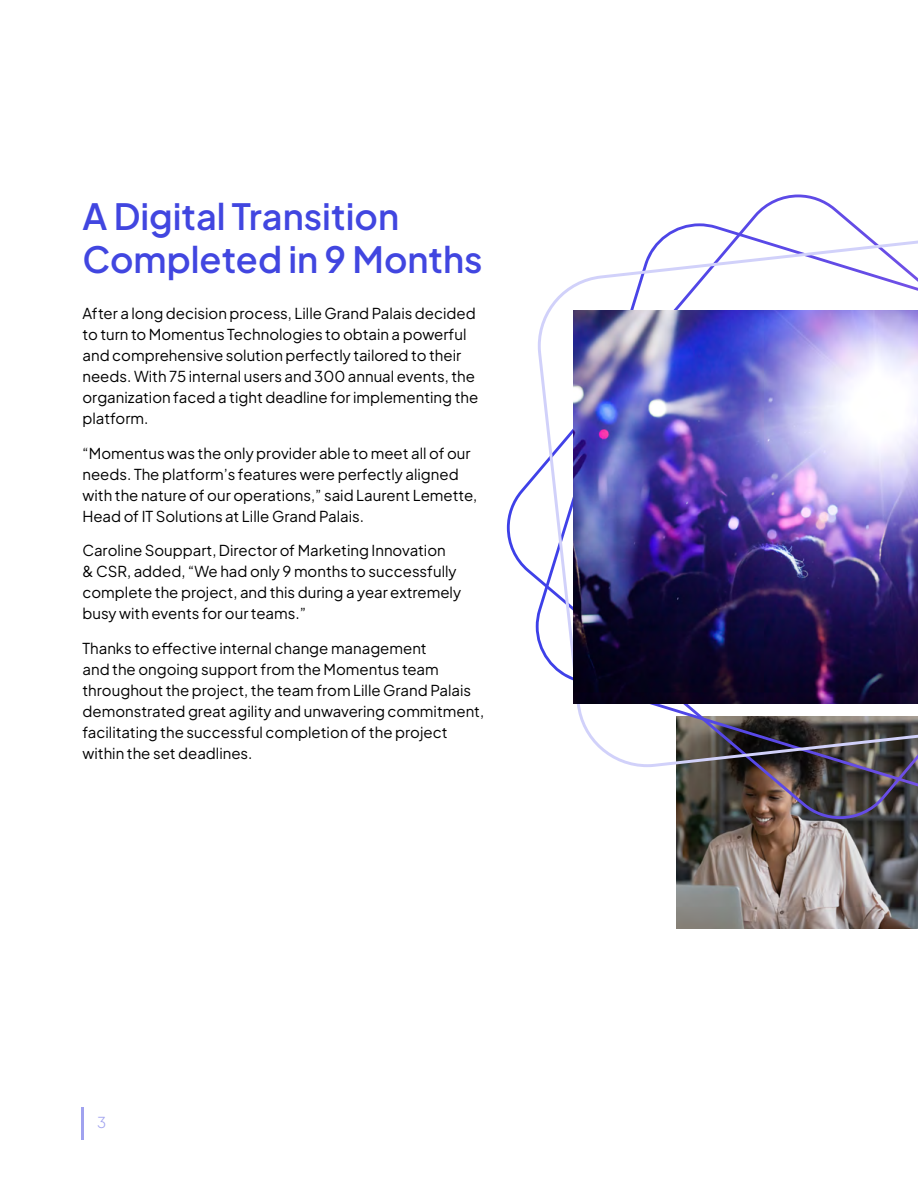
<style>
.page{position:relative;width:918px;height:1188px;background:#fff}
.page>*{position:absolute;margin:0;border:0;box-sizing:border-box;transform-origin:0 0}
.t1{font:600 36px/43.2px "Plus Jakarta Sans";color:#4146e0}
.t2{font:15px/21px "Plus Jakarta Sans";color:#000}
.t3{font:300 15px "Plus Jakarta Sans";color:#a0a2ef}
</style>
<div class="page">
<hr style="left:81px;top:1107px;width:2px;height:32px;background:#a0a2ef">
<img style="left:676px;top:819px;width:242px;height:110px">
<svg style="left:507px;top:195px;width:411px;height:624px"></svg>
<svg style="left:538px;top:236px;width:380px;height:531px"></svg>
<img style="left:574px;top:310px;width:344px;height:394px">
<h1 class="t1" style="left:82px;top:191px;width:402px">A Digital Transition<br>Completed in 9 Months</h1>
<p class="t2" style="left:82px;top:301px;width:397px">After a long decision process, Lille Grand Palais decided to turn to Momentus Technologies to obtain a powerful and comprehensive solution perfectly tailored to their needs. With 75 internal users and 300 annual events, the organization faced a tight deadline for implementing the platform.</p>
<p class="t2" style="left:82px;top:441px;width:396px">“Momentus was the only provider able to meet all of our needs. The platform’s features were perfectly aligned with the nature of our operations,” said Laurent Lemette, Head of IT Solutions at Lille Grand Palais.</p>
<p class="t2" style="left:82px;top:538px;width:380px">Caroline Souppart, Director of Marketing Innovation<br>&amp; CSR, added, “We had only 9 months to successfully complete the project, and this during a year extremely busy with events for our teams.”</p>
<p class="t2" style="left:82px;top:636px;width:403px">Thanks to effective internal change management<br>and the ongoing support from the Momentus team throughout the project, the team from Lille Grand Palais demonstrated great agility and unwavering commitment, facilitating the successful completion of the project within the set deadlines.</p>
<p class="t3" style="left:97px;top:1110px;width:11px">3</p>
</div>
